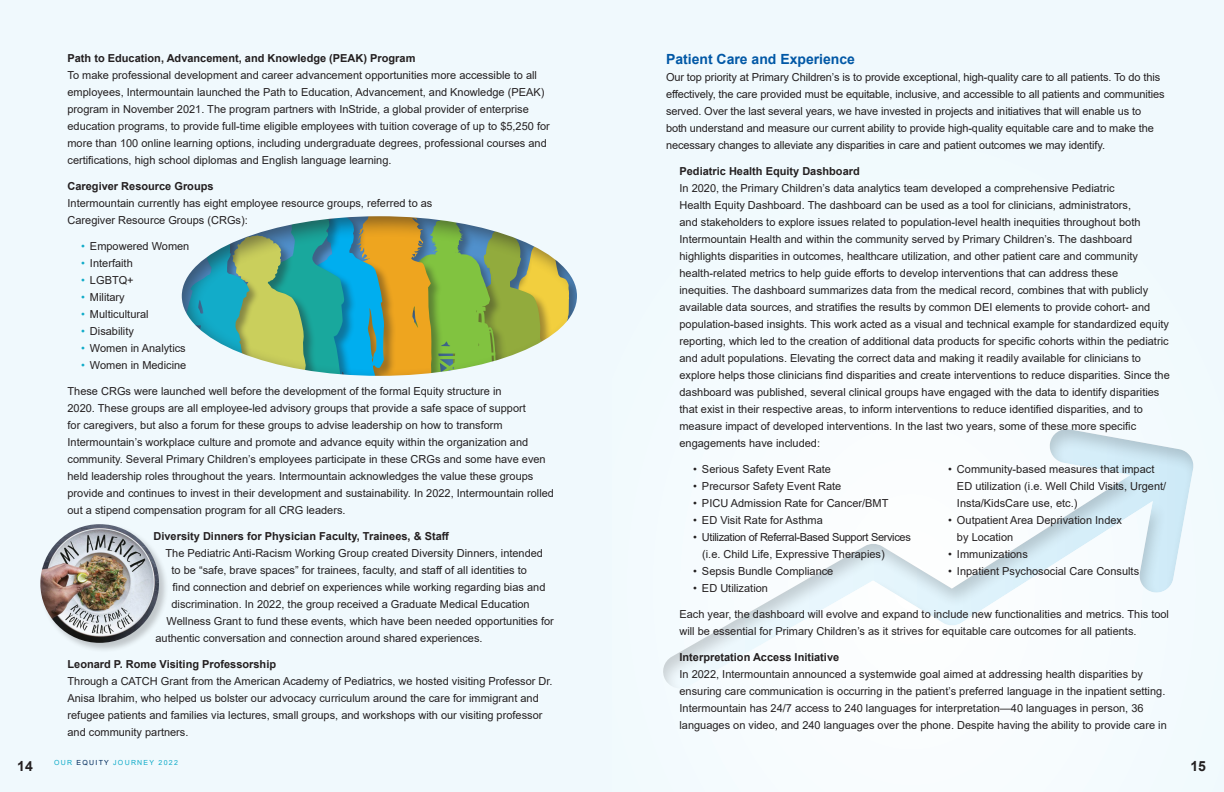
<style>
.page{position:relative;width:1224px;height:792px;background:#fff}
.page>*{position:absolute;margin:0;border:0;box-sizing:border-box;transform-origin:0 0}
.t1{font:700 14px "Arial";color:#0158a6}
.t2{font:700 14px "Arial";color:#231f20}
.t3{font:11px/17px "Arial";color:#231f20}
.t4{font:11px/17px "Arial";letter-spacing:-.03em;color:#231f20}
.t5{font:700 11px "Arial";color:#231f20}
.t6{font:7px "Arial";letter-spacing:.18em;color:#12acc9}
.s1{font-weight:700}
.s2{color:#12acc9}
.s3{color:#002b5c}
</style>
<div class="page">
<svg style="left:0;top:0;width:612px;height:792px;fill:#f0f9fd"></svg>
<div style="left:39px;top:523px;width:130px;height:130px;background:#231f20;opacity:.23"></div>
<img style="left:40px;top:524px;width:119px;height:119px;border-radius:59px">
<div style="left:612px;top:0;width:612px;height:792px;background:#f2fafd"></div>
<div style="left:661px;top:429px;width:533px;height:261px;background:#231f20;opacity:.19"></div>
<p class="t3" style="left:68px;top:50px;width:484px"><span class="s1">Path to Education, Advancement, and Knowledge (PEAK) Program<br></span>To make professional development and career advancement opportunities more accessible to all employees, Intermountain launched the Path to Education, Advancement, and Knowledge (PEAK) program in November 2021. The program partners with InStride, a global provider of enterprise education programs, to provide full-time eligible employees with tuition coverage of up to $5,250 for more than 100 online learning options, including undergraduate degrees, professional courses and certifications, high school diplomas and English language learning.</p>
<p class="t3" style="left:68px;top:178px;width:366px"><span class="s1">Caregiver Resource Groups<br></span>Intermountain currently has eight employee resource groups, referred to as<br>Caregiver Resource Groups (CRGs):</p>
<p class="t3" style="left:81px;top:238px;width:110px"><span class="s2">•</span> Empowered Women</p>
<p class="t3" style="left:81px;top:255px;width:53px"><span class="s2">•</span> Interfaith</p>
<p class="t3" style="left:81px;top:272px;width:54px"><span class="s2">•</span> LGBTQ+</p>
<p class="t3" style="left:81px;top:289px;width:45px"><span class="s2">•</span> Military</p>
<p class="t3" style="left:81px;top:306px;width:69px"><span class="s2">•</span> Multicultural</p>
<p class="t3" style="left:81px;top:323px;width:54px"><span class="s2">•</span> Disability</p>
<p class="t3" style="left:81px;top:340px;width:106px"><span class="s2">•</span> Women in Analytics</p>
<p class="t3" style="left:81px;top:357px;width:107px"><span class="s2">•</span> Women in Medicine</p>
<p class="t3" style="left:68px;top:383px;width:488px">These CRGs were launched well before the development of the formal Equity structure in<br>2020. These groups are all employee-led advisory groups that provide a safe space of support<br>for caregivers, but also a forum for these groups to advise leadership on how to transform Intermountain’s workplace culture and promote and advance equity within the organization and community. Several Primary Children’s employees participate in these CRGs and some have even held leadership roles throughout the years. Intermountain acknowledges the value these groups provide and continues to invest in their development and sustainability. In 2022, Intermountain rolled out a stipend compensation program for all CRG leaders.</p>
<p class="t5" style="left:154px;top:528px;width:297px">Diversity Dinners for Physician Faculty, Trainees, &amp; Staff</p>
<p class="t3" style="left:166px;top:545px;width:379px">The Pediatric Anti-Racism Working Group created Diversity Dinners, intended</p>
<p class="t3" style="left:172px;top:562px;width:357px">to be “safe, brave spaces” for trainees, faculty, and staff of all identities to</p>
<p class="t3" style="left:172px;top:579px;width:374px">find connection and debrief on experiences while working regarding bias and</p>
<p class="t3" style="left:172px;top:596px;width:360px">discrimination. In 2022, the group received a Graduate Medical Education</p>
<p class="t3" style="left:166px;top:613px;width:389px">Wellness Grant to fund these events, which have been needed opportunities for</p>
<p class="t3" style="left:156px;top:630px;width:327px">authentic conversation and connection around shared experiences.</p>
<p class="t3" style="left:68px;top:656px;width:485px"><span class="s1">Leonard P. Rome Visiting Professorship<br></span>Through a CATCH Grant from the American Academy of Pediatrics, we hosted visiting Professor Dr.<br>Anisa Ibrahim, who helped us bolster our advocacy curriculum around the care for immigrant and refugee patients and families via lectures, small groups, and workshops with our visiting professor and community partners.</p>
<p class="t1" style="left:666px;top:49px;width:191px">Patient Care and Experience</p>
<p class="t3" style="left:666px;top:69px;width:500px">Our top priority at Primary Children’s is to provide exceptional, high-quality care to all patients. To do this effectively, the care provided must be equitable, inclusive, and accessible to all patients and communities served. Over the last several years, we have invested in projects and initiatives that will enable us to both understand and measure our current ability to provide high-quality equitable care and to make the necessary changes to alleviate any disparities in care and patient outcomes we may identify.</p>
<p class="t3" style="left:680px;top:163px;width:492px"><span class="s1">Pediatric Health Equity Dashboard<br></span>In 2020, the Primary Children’s data analytics team developed a comprehensive Pediatric<br>Health Equity Dashboard. The dashboard can be used as a tool for clinicians, administrators,<br>and stakeholders to explore issues related to population-level health inequities throughout both Intermountain Health and within the community served by Primary Children’s. The dashboard highlights disparities in outcomes, healthcare utilization, and other patient care and community health-related metrics to help guide efforts to develop interventions that can address these<br>inequities. The dashboard summarizes data from the medical record, combines that with publicly available data sources, and stratifies the results by common DEI elements to provide cohort- and population-based insights. This work acted as a visual and technical example for standardized equity reporting, which led to the creation of additional data products for specific cohorts within the pediatric and adult populations. Elevating the correct data and making it readily available for clinicians to explore helps those clinicians find disparities and create interventions to reduce disparities. Since the dashboard was published, several clinical groups have engaged with the data to identify disparities that exist in their respective areas, to inform interventions to reduce identified disparities, and to measure impact of developed interventions. In the last two years, some of these more specific engagements have included:</p>
<p class="t3" style="left:693px;top:461px;width:140px">• Serious Safety Event Rate</p>
<p class="t3" style="left:693px;top:478px;width:150px">• Precursor Safety Event Rate</p>
<p class="t3" style="left:693px;top:495px;width:197px">• PICU Admission Rate for Cancer/BMT</p>
<p class="t3" style="left:693px;top:512px;width:131px">• ED Visit Rate for Asthma</p>
<p class="t4" style="left:702px;top:529px;width:210px;text-indent:-9px">• Utilization of Referral-Based Support Services (i.e. Child Life, Expressive Therapies)</p>
<p class="t3" style="left:693px;top:563px;width:142px">• Sepsis Bundle Compliance</p>
<p class="t3" style="left:693px;top:580px;width:77px">• ED Utilization</p>
<p class="t3" style="left:957px;top:461px;width:211px;text-indent:-9px">• Community-based measures that impact<br>ED utilization (i.e. Well Child Visits, Urgent/<br>Insta/KidsCare use, etc.)</p>
<p class="t3" style="left:957px;top:512px;width:167px;text-indent:-9px">• Outpatient Area Deprivation Index by Location</p>
<p class="t3" style="left:948px;top:546px;width:81px">• Immunizations</p>
<p class="t3" style="left:948px;top:563px;width:193px">• Inpatient Psychosocial Care Consults</p>
<p class="t3" style="left:680px;top:606px;width:491px">Each year, the dashboard will evolve and expand to include new functionalities and metrics. This tool will be essential for Primary Children’s as it strives for equitable care outcomes for all patients.</p>
<p class="t3" style="left:680px;top:649px;width:489px"><span class="s1">Interpretation Access Initiative<br></span>In 2022, Intermountain announced a systemwide goal aimed at addressing health disparities by ensuring care communication is occurring in the patient’s preferred language in the inpatient setting.<br>Intermountain has 24/7 access to 240 languages for interpretation—40 languages in person, 36 languages on video, and 240 languages over the phone. Despite having the ability to provide care in</p>
<p class="t6" style="left:54px;top:758px;width:125px">OUR <span class="s3">EQUITY</span> JOURNEY 2022</p>
<p class="t2" style="left:17px;top:756px;width:17px">14</p>
<p class="t2" style="left:1190px;top:756px;width:17px">15</p>
</div>
